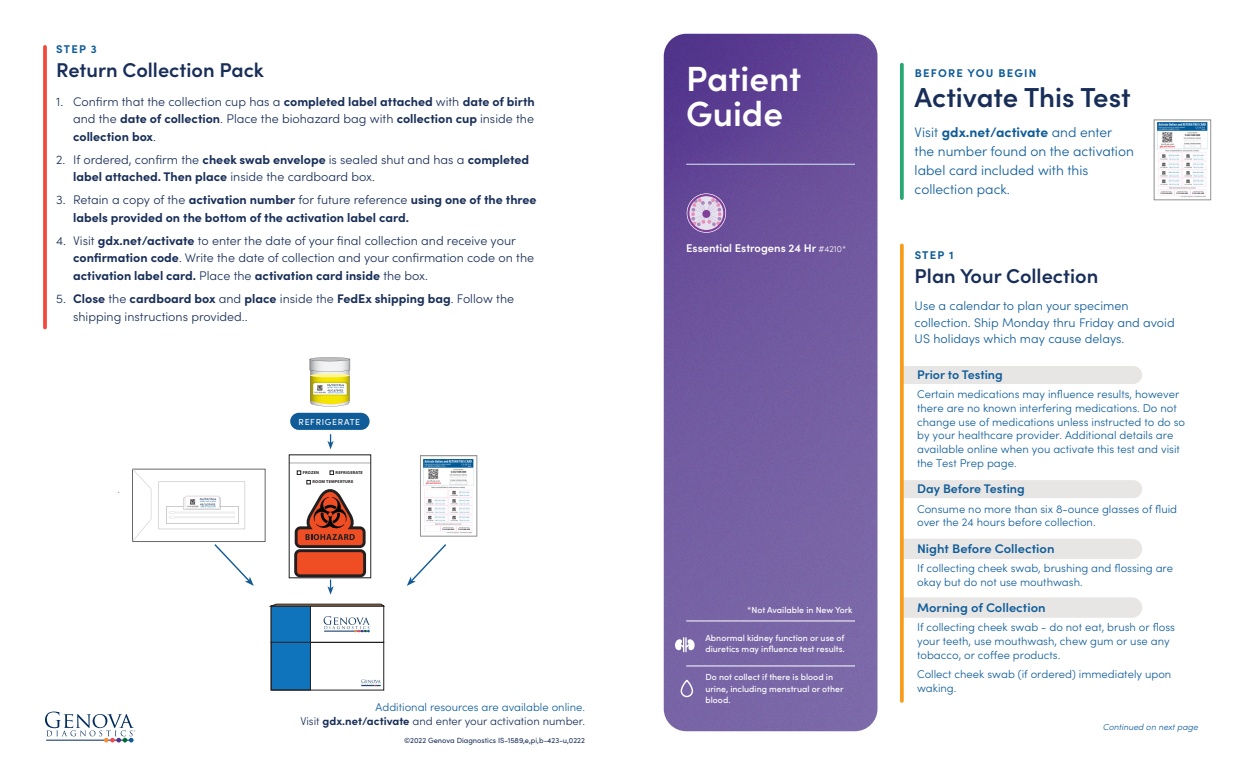
<style>
.page{position:relative;width:1260px;height:765px;background:#fff}
.page>*{position:absolute;margin:0;border:0;box-sizing:border-box;transform-origin:0 0}
.t1{font:600 35px/35px "Sofia Pro";color:#fff}
.t2{font:600 27.5px "Sofia Pro";color:#182e58}
.t3{font:600 20px "Sofia Pro";color:#182e58}
.body_01{font:300 13.75px/18.8px "Sofia Pro";color:#0f5c99}
.Instruction_Body_Num{font:300 12.5px/17.5px "Sofia Pro";color:#182e58}
.Instruction_Body_Num-2{font:700 12.5px/17.5px "Sofia Pro";color:#182e58}
.body_02{font:300 12.5px/16.2px "Sofia Pro";color:#0f5c99}
.Timeline_Title{font:600 12.5px "Sofia Pro";color:#0f5c99;scale:1.04 1}
.Timeline_Title-2{font:600 12.5px "Sofia Pro";color:#0f5c99}
.Timeline_Item{font:300 11.25px/13.8px "Sofia Pro";color:#0f5c99}
.sidenote{font:300 11.25px/13.8px "Sofia Pro";color:#0f5c99;text-align:right}
.Product{font:600 11.25px "Sofia Pro";color:#fff}
.pretitle__eyebrow{font:700 11.25px "Sofia Pro";letter-spacing:.11em;color:#0f5c99}
.body_03{font:500 8.75px/11.2px "Sofia Pro";color:#fff}
.small_copy{font:italic 300 8.75px "Sofia Pro";color:#0f5c99}
.Bean_X_Small{font:8.75px "Sofia Pro";letter-spacing:.08em;color:#fff}
.t4{font:7.5px "Sofia Pro";color:#182e58}
.t5{font:700 4.25px "Myriad Pro";letter-spacing:.035em;color:#231f20}
.s1{font-weight:700}
.s2{font-weight:300}
.s3{color:#182e58}
.s4{font-weight:700;color:#182e58}
.s5{font-weight:300;font-size:8.75px}
</style>
<div class="page">
<img style="left:664px;top:34px;width:214px;height:697px">
<svg style="left:900px;top:65px;width:4px;height:133px"></svg>
<div style="left:904px;top:366px;width:238px;height:18px;background:#e7e6e5"></div>
<div style="left:904px;top:480px;width:238px;height:18px;background:#e7e6e5"></div>
<div style="left:904px;top:539px;width:238px;height:20px;background:#e7e6e5"></div>
<div style="left:904px;top:597px;width:238px;height:21px;background:#e7e6e5"></div>
<svg style="left:900px;top:245px;width:4px;height:456px;background:#f7a129"></svg>
<svg style="left:45px;top:712px;width:90px;height:30px"></svg>
<hr style="left:43px;top:47px;width:4px;height:281px;background:#ef5546">
<hr style="left:686px;top:164px;width:169px;height:1px;background:#d4e8f0">
<hr style="left:686px;top:621px;width:169px;height:1px;background:#fff">
<hr style="left:686px;top:666px;width:169px;height:1px;background:#fff">
<div style="left:681px;top:680px;width:12px;height:17px;border:1px solid #fff;border-radius:6px"></div>
<img style="left:1157px;top:122px;width:51px;height:76px">
<div style="left:1154px;top:120px;width:57px;height:80px;border:1px solid #939393"></div>
<svg style="left:407px;top:544px;width:39px;height:42px"></svg>
<svg style="left:327px;top:434px;width:7px;height:15px"></svg>
<svg style="left:289px;top:455px;width:82px;height:140px"></svg>
<div style="left:271px;top:642px;width:39px;height:48px;background:#1074bc"></div>
<div style="left:271px;top:642px;width:40px;height:48px;border:1px solid #231f20"></div>
<div style="left:271px;top:642px;width:113px;height:48px;border:1px solid #231f20"></div>
<div style="left:271px;top:606px;width:39px;height:36px;background:#1074bc"></div>
<div style="left:271px;top:606px;width:40px;height:36px;border:1px solid #231f20"></div>
<svg style="left:324px;top:616px;width:47px;height:16px"></svg>
<svg style="left:361px;top:679px;width:20px;height:7px"></svg>
<svg style="left:271px;top:604px;width:114px;height:3px"></svg>
<svg style="left:132px;top:469px;width:133px;height:117px"></svg>
<div style="left:184px;top:495px;width:37px;height:14px;background:#231f20;opacity:.25"></div>
<img style="left:185px;top:496px;width:34px;height:12px">
<img style="left:423px;top:459px;width:51px;height:75px">
<div style="left:420px;top:455px;width:57px;height:81px;border:1px solid #939393"></div>
<div style="left:426px;top:490px;width:20px;height:6px;background:#fff"></div>
<hr style="left:426px;top:526px;width:14px;height:4px;background:#fff">
<svg style="left:675px;top:637px;width:20px;height:15px"></svg>
<svg style="left:310px;top:357px;width:40px;height:50px"></svg>
<div style="left:311px;top:381px;width:37px;height:15px;background:#231f20;opacity:.25"></div>
<img style="left:313px;top:383px;width:34px;height:12px">
<svg style="left:687px;top:193px;width:39px;height:40px;background:#b295c4"></svg>
<div style="left:290px;top:413px;width:80px;height:17px;background:#0f5c99;border-radius:9px"></div>
<p class="pretitle__eyebrow" style="left:56px;top:41px;width:42px">STEP 3</p>
<p class="t3" style="left:56px;top:55px;width:209px">Return Collection Pack</p>
<p class="Instruction_Body_Num" style="left:73px;top:92px;width:463px;text-align:justify;text-indent:-17px">1. Confirm that the collection cup has a <span class="s1">completed label attached</span> with <span class="s1">date of birth </span>and the <span class="s1">date of collection</span>. Place the biohazard bag with <span class="s1">collection cup</span> inside the <span class="s1">collection box</span>.</p>
<p class="Instruction_Body_Num" style="left:73px;top:150px;width:458px;text-indent:-17px">2. If ordered, confirm the <span class="s1">cheek swab envelope</span> is sealed shut and has a <span class="s1">completed label attached. Then place</span> inside the cardboard box.</p>
<p class="Instruction_Body_Num-2" style="left:73px;top:190px;width:465px;text-indent:-17px"><span class="s2">3. Retain a copy of the</span> activation number <span class="s2">for future reference</span> using one of the three labels provided on the bottom of the activation label card.</p>
<p class="Instruction_Body_Num" style="left:73px;top:231px;width:463px;text-indent:-17px">4. Visit <span class="s1">gdx.net/activate</span> to enter the date of your final collection and receive your <span class="s1">confirmation code</span>. Write the date of collection and your confirmation code on the <span class="s1">activation label card.</span> Place the <span class="s1">activation card inside</span> the box.</p>
<p class="Instruction_Body_Num" style="left:73px;top:289px;width:443px;text-indent:-17px">5. <span class="s1">Close</span> the <span class="s1">cardboard box</span> and <span class="s1">place</span> inside the <span class="s1">FedEx shipping bag</span>. Follow the shipping instructions provided..</p>
<p class="Bean_X_Small" style="left:299px;top:415px;width:63px">REFRIGERATE</p>
<p class="t5" style="left:303px;top:470px;width:18px">FROZEN</p>
<p class="t5" style="left:336px;top:470px;width:29px">REFRIGERATE</p>
<p class="t5" style="left:312px;top:479px;width:42px">ROOM TEMPERTURE</p>
<p class="sidenote" style="left:300px;top:700px;width:286px">Additional resources are available online.<br><span class="s3">Visit</span> <span class="s4">gdx.net/activate</span> <span class="s3">and enter your activation number.</span></p>
<p class="t4" style="left:404px;top:734px;width:182px">©2022 Genova Diagnostics IS-1589,e,pi,b-423-u,0222</p>
<p class="t1" style="left:686px;top:59px;width:117px">Patient<br>Guide</p>
<p class="Product" style="left:686px;top:239px;width:161px">Essential Estrogens 24 Hr <span class="s5">#4210*</span></p>
<p class="body_03" style="left:747px;top:604px;width:107px">*Not Available in New York</p>
<p class="body_03" style="left:705px;top:632px;width:141px">Abnormal kidney function or use of diuretics may influence test results.</p>
<p class="body_03" style="left:705px;top:671px;width:140px">Do not collect if there is blood in urine, including menstrual or other blood.</p>
<p class="pretitle__eyebrow" style="left:915px;top:65px;width:123px">BEFORE YOU BEGIN</p>
<p class="t2" style="left:915px;top:77px;width:217px">Activate This Test</p>
<p class="body_01" style="left:915px;top:123px;width:221px">Visit <span class="s1">gdx.net/activate</span> and enter the number found on the activation label card included with this collection pack.</p>
<p class="pretitle__eyebrow" style="left:915px;top:246px;width:40px">STEP 1</p>
<p class="t3" style="left:915px;top:261px;width:185px">Plan Your Collection</p>
<p class="body_02" style="left:915px;top:297px;width:262px">Use a calendar to plan your specimen collection. Ship Monday thru Friday and avoid<br>US holidays which may cause delays.</p>
<p class="Timeline_Title-2" style="left:917px;top:365px;width:87px">Prior to Testing</p>
<p class="Timeline_Item" style="left:917px;top:387px;width:270px">Certain medications may influence results, however there are no known interfering medications. Do not change use of medications unless instructed to do so by your healthcare provider. Additional details are available online when you activate this test and visit the Test Prep page.</p>
<p class="Timeline_Title-2" style="left:917px;top:479px;width:109px">Day Before Testing</p>
<p class="Timeline_Item" style="left:917px;top:501px;width:262px">Consume no more than six 8-ounce glasses of fluid over the 24 hours before collection.</p>
<p class="Timeline_Title" style="left:917px;top:539px;width:134px">Night Before Collection</p>
<p class="Timeline_Item" style="left:917px;top:560px;width:258px">If collecting cheek swab, brushing and flossing are okay but do not use mouthwash.</p>
<p class="Timeline_Title" style="left:917px;top:598px;width:125px">Morning of Collection</p>
<p class="Timeline_Item" style="left:917px;top:620px;width:259px">If collecting cheek swab - do not eat, brush or floss your teeth, use mouthwash, chew gum or use any tobacco, or coffee products.</p>
<p class="Timeline_Item" style="left:917px;top:667px;width:256px">Collect cheek swab (if ordered) immediately upon waking.</p>
<p class="small_copy" style="left:1103px;top:721px;width:97px">Continued on next page</p>
</div>
